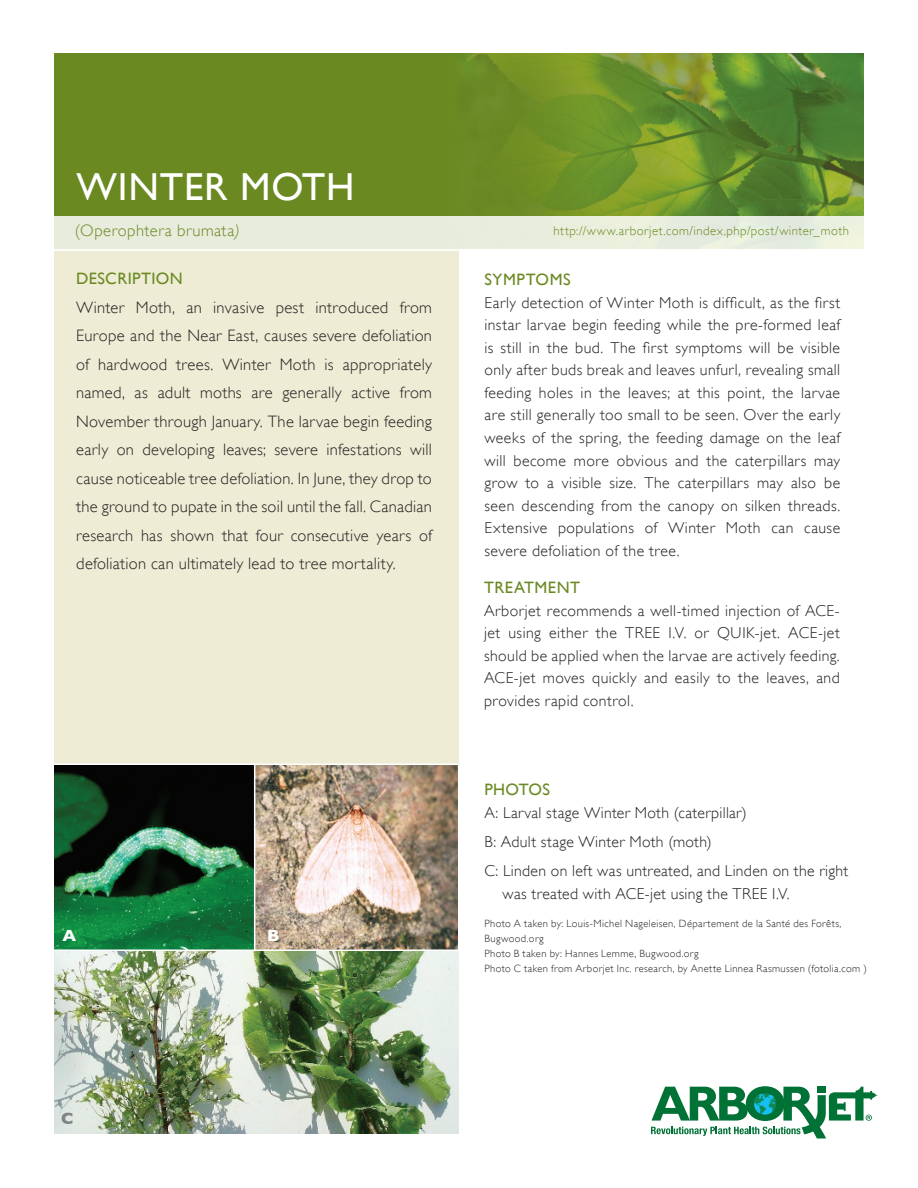
<style>
.page{position:relative;width:918px;height:1188px;background:#fff}
.page>*{position:absolute;margin:0;border:0;box-sizing:border-box;transform-origin:0 0}
.t1{font:39px "Gill Sans";color:#fff}
.t2{font:300 16.5px/28.5px "Gill Sans";letter-spacing:.02em;color:#231f20;text-align:justify}
.t3{font:16.5px "Gill Sans";letter-spacing:.025em;color:#6a8922}
.t4{font:300 16.5px "Gill Sans";letter-spacing:.03em;color:#6a8922}
.t5{font:700 16.5px "Gill Sans";color:#fff}
.t6{font:700 16.5px "Gill Sans";color:#808285}
.t7{font:300 15.75px/22.5px "Gill Sans";letter-spacing:.025em;color:#231f20;text-align:justify}
.t8{font:300 12.75px "Gill Sans";letter-spacing:.04em;color:#6a8922}
.t9{font:300 10.5px/15px "Gill Sans";letter-spacing:.035em;color:#231f20}
.s1{font-style:italic}
</style>
<div class="page">
<div style="left:54px;top:248px;width:405px;height:517px;background:#eeecd5"></div>
<svg style="left:651px;top:1086px;width:227px;height:52px"></svg>
<img style="left:754px;top:1093px;width:22px;height:22px;border-radius:11px">
<img style="left:54px;top:54px;width:810px;height:162px">
<div style="left:35px;top:216px;width:863px;height:34px;background:#e8ecdd"></div>
<img style="left:54px;top:765px;width:405px;height:369px">
<hr style="left:42px;top:950px;width:428px;height:1px;background:#fff">
<hr style="left:42px;top:764px;width:428px;height:1px;background:#fff">
<hr style="left:254px;top:764px;width:1px;height:186px;background:#fff">
<h1 class="t1" style="left:76px;top:164px;width:64px">WINTER</h1>
<h1 class="t1" style="left:240px;top:164px;width:59px">MOTH</h1>
<p class="t4" style="left:75px;top:221px;width:166px">(Operophtera brumata<span class="s1">)</span></p>
<p class="t3" style="left:76px;top:269px;width:108px">DESCRIPTION</p>
<p class="t2" style="left:76px;top:293px;width:357px">Winter Moth, an invasive pest introduced from Europe and the Near East, causes severe defoliation of hardwood trees. Winter Moth is appropriately named, as adult moths are generally active from November through January. The larvae begin feeding early on developing leaves; severe infestations will cause noticeable tree defoliation. In June, they drop to the ground to pupate in the soil until the fall. Canadian research has shown that four consecutive years of defoliation can ultimately lead to tree mortality.</p>
<p class="t5" style="left:63px;top:925px;width:15px">A</p>
<p class="t5" style="left:267px;top:926px;width:14px">B</p>
<p class="t8" style="left:554px;top:224px;width:297px">http://www.arborjet.com/index.php/post/winter_moth</p>
<p class="t3" style="left:484px;top:270px;width:88px">SYMPTOMS</p>
<p class="t7" style="left:484px;top:291px;width:357px">Early detection of Winter Moth is difficult, as the first instar larvae begin feeding while the pre-formed leaf is still in the bud. The first symptoms will be visible only after buds break and leaves unfurl, revealing small feeding holes in the leaves; at this point, the larvae are still generally too small to be seen. Over the early weeks of the spring, the feeding damage on the leaf will become more obvious and the caterpillars may grow to a visible size. The caterpillars may also be seen descending from the canopy on silken threads.<br>Extensive populations of Winter Moth can cause severe defoliation of the tree.</p>
<p class="t3" style="left:484px;top:578px;width:97px">TREATMENT</p>
<p class="t7" style="left:484px;top:599px;width:357px">Arborjet recommends a well-timed injection of ACE&shy;jet using either the TREE I.V. or QUIK-jet. ACE-jet should be applied when the larvae are actively feeding.<br>ACE-jet moves quickly and easily to the leaves, and provides rapid control.</p>
<p class="t3" style="left:484px;top:780px;width:67px">PHOTOS</p>
<p class="t7" style="left:484px;top:798px;width:365px;line-height:29.2px;text-align:left">A: Larval stage Winter Moth (caterpillar)<br>B: Adult stage Winter Moth (moth)<br>C: Linden on left was untreated, and Linden on the right</p>
<p class="t7" style="left:503px;top:882px;width:289px">was treated with ACE-jet using the TREE I.V.</p>
<p class="t9" style="left:484px;top:916px;width:384px">Photo A taken by: Louis-Michel Nageleisen, Département de la Santé des Forêts, Bugwood.org<br>Photo B taken by: Hannes Lemme, Bugwood.org<br>Photo C taken from Arborjet Inc. research, by Anette Linnea Rasmussen (fotolia.com )</p>
<p class="t6" style="left:61px;top:1109px;width:14px">C</p>
</div>
